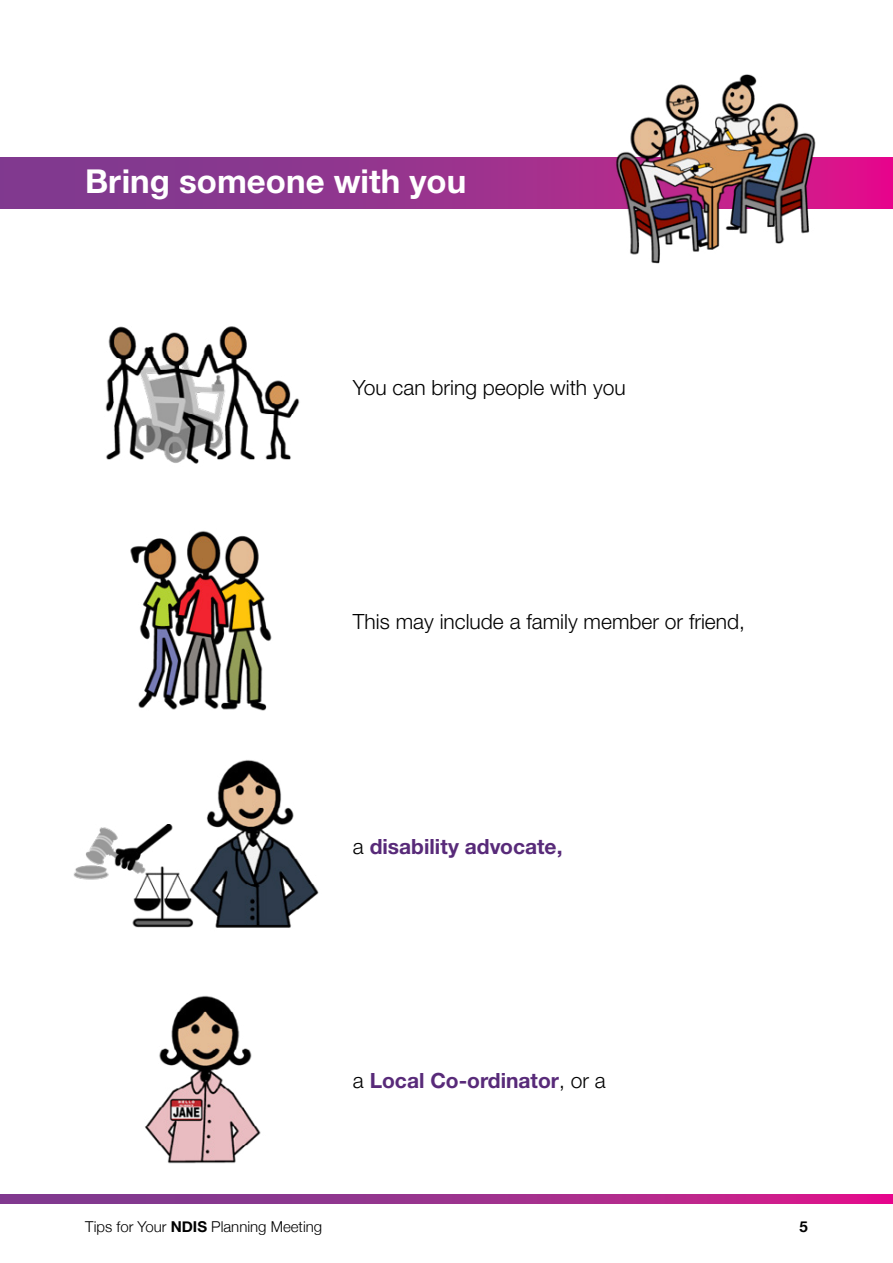
<style>
.page{position:relative;width:893px;height:1263px;background:#fff}
.page>*{position:absolute;margin:0;border:0;box-sizing:border-box;transform-origin:0 0}
.Heading{font:700 33px "Helvetica Neue CE";color:#fff}
.Body{font:300 21px "Helvetica Neue CE";color:#000}
.Body-2{font:700 21px "Helvetica Neue CE";color:#582a79}
.t1{font:300 15px "Helvetica Neue";color:#000}
.t2{font:700 15px "Helvetica Neue";color:#000}
.s1{font-weight:300;color:#000}
.s2{font-weight:700}
</style>
<div class="page">
<svg style="left:0;top:1195px;width:893px;height:8px;background:#a32e8d"></svg>
<svg style="left:0;top:157px;width:893px;height:51px;background:#98318e"></svg>
<img style="left:604px;top:74px;width:223px;height:190px">
<img style="left:105px;top:326px;width:195px;height:138px">
<img style="left:130px;top:531px;width:142px;height:180px">
<img style="left:166px;top:759px;width:153px;height:169px">
<img style="left:73px;top:825px;width:120px;height:103px">
<img style="left:145px;top:995px;width:116px;height:169px">
<p class="Heading" style="left:85px;top:161px;width:383px">Bring someone with you</p>
<p class="Body" style="left:353px;top:375px;width:274px">You can bring people with you</p>
<p class="Body" style="left:353px;top:609px;width:394px">This may include a family member or friend,</p>
<p class="Body-2" style="left:353px;top:834px;width:211px"><span class="s1">a</span> disability advocate,</p>
<p class="Body-2" style="left:353px;top:1067px;width:254px"><span class="s1">a</span> Local Co-ordinator<span class="s1">, or a</span></p>
<p class="t1" style="left:85px;top:1214px;width:239px">Tips for Your <span class="s2">NDIS</span> Planning Meeting</p>
<p class="t2" style="left:800px;top:1215px;width:10px">5</p>
</div>
